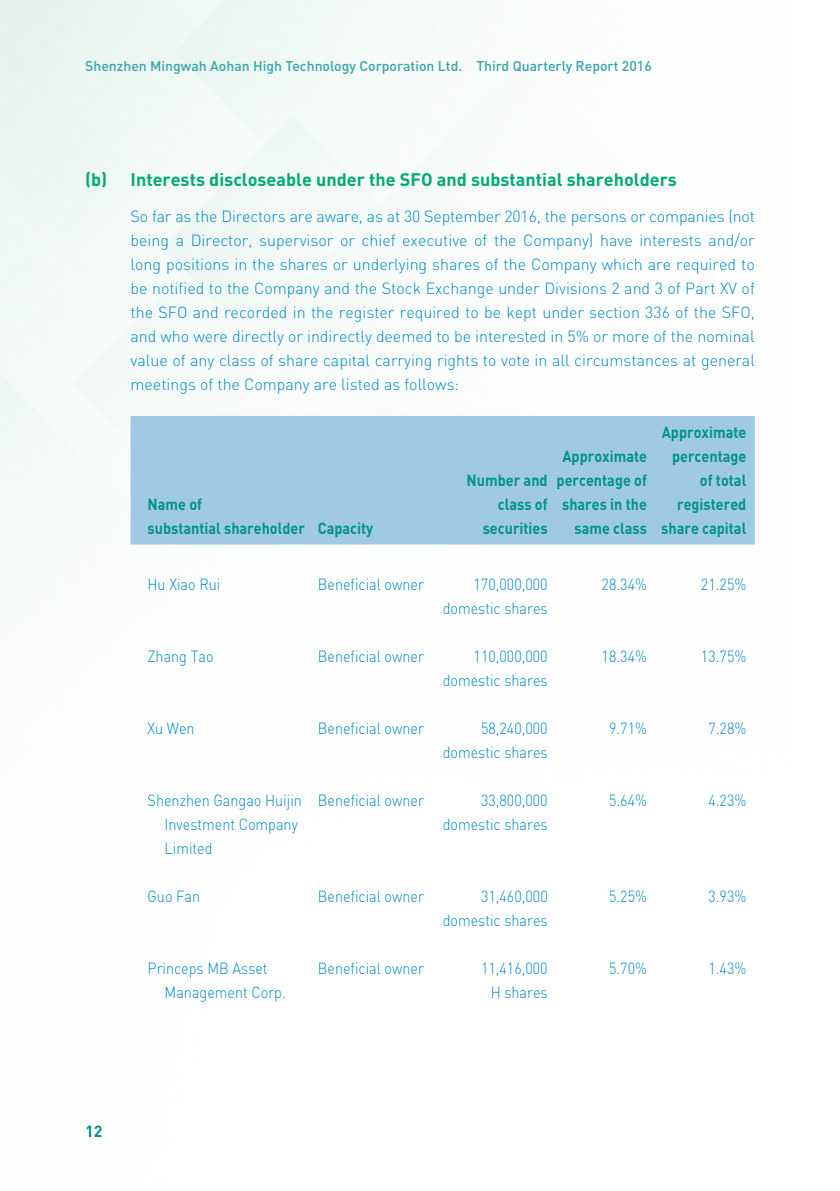
<style>
.page{position:relative;width:840px;height:1191px;background:#fff}
.page>*{position:absolute;margin:0;border:0;box-sizing:border-box;transform-origin:0 0}
.t1{font:700 18px "DIN Pro";color:#00ab71}
.t2{font:300 16px/24px "DIN Pro";color:#0089c4;text-align:justify}
.t3{font:300 16px/24px "DIN Pro";color:#0089c4;text-align:right;scale:.9 1}
.t4{font:700 16px/24px "DIN Pro";color:#00928d;text-align:right;scale:.9 1}
.t5{font:700 16px "DIN Pro";color:#00928d}
.t6{font:500 14px "DIN Pro";color:#37a4a8}
</style>
<div class="page">
<div style="left:130px;top:416px;width:624px;height:128px;background:#a0c9e6"></div>
<p class="t6" style="left:85px;top:56px;width:568px">Shenzhen Mingwah Aohan High Technology Corporation Ltd. Third Quarterly Report 2016</p>
<p class="t1" style="left:85px;top:167px;width:593px">(b) Interests discloseable under the SFO and substantial shareholders</p>
<p class="t2" style="left:130px;top:203px;width:625px">So far as the Directors are aware, as at 30 September 2016, the persons or companies (not being a Director, supervisor or chief executive of the Company) have interests and/or long positions in the shares or underlying shares of the Company which are required to be notified to the Company and the Stock Exchange under Divisions 2 and 3 of Part XV of the SFO and recorded in the register required to be kept under section 336 of the SFO, and who were directly or indirectly deemed to be interested in 5% or more of the nominal value of any class of share capital carrying rights to vote in all circumstances at general meetings of the Company are listed as follows:</p>
<p class="t4" style="left:147px;top:491px;width:252px;text-align:left">Name of<br>substantial shareholder Capacity</p>
<p class="t4" style="left:466px;top:467px;width:91px">Number and class of securities</p>
<p class="t4" style="left:556px;top:443px;width:102px">Approximate percentage of shares in the same class</p>
<p class="t4" style="left:661px;top:419px;width:96px">Approximate percentage of total registered share capital</p>
<p class="t3" style="left:147px;top:572px;width:82px">Hu Xiao Rui</p>
<p class="t3" style="left:317px;top:572px;width:119px">Beneficial owner</p>
<p class="t3" style="left:442px;top:572px;width:118px">170,000,000 domestic shares</p>
<p class="t3" style="left:601px;top:572px;width:52px">28.34%</p>
<p class="t3" style="left:700px;top:572px;width:52px">21.25%</p>
<p class="t3" style="left:147px;top:644px;width:75px">Zhang Tao</p>
<p class="t3" style="left:317px;top:644px;width:119px">Beneficial owner</p>
<p class="t3" style="left:442px;top:644px;width:118px">110,000,000 domestic shares</p>
<p class="t3" style="left:601px;top:644px;width:52px">18.34%</p>
<p class="t3" style="left:700px;top:644px;width:52px">13.75%</p>
<p class="t3" style="left:147px;top:716px;width:54px">Xu Wen</p>
<p class="t3" style="left:317px;top:716px;width:119px">Beneficial owner</p>
<p class="t3" style="left:442px;top:716px;width:118px">58,240,000 domestic shares</p>
<p class="t3" style="left:608px;top:716px;width:44px">9.71%</p>
<p class="t3" style="left:708px;top:716px;width:44px">7.28%</p>
<p class="t3" style="left:164px;top:788px;width:154px;text-align:left;text-indent:-17px">Shenzhen Gangao Huijin<br>Investment Company<br>Limited</p>
<p class="t3" style="left:318px;top:788px;width:119px">Beneficial owner</p>
<p class="t3" style="left:442px;top:788px;width:118px">33,800,000 domestic shares</p>
<p class="t3" style="left:608px;top:788px;width:44px">5.64%</p>
<p class="t3" style="left:708px;top:788px;width:44px">4.23%</p>
<p class="t3" style="left:147px;top:884px;width:60px">Guo Fan</p>
<p class="t3" style="left:318px;top:884px;width:119px">Beneficial owner</p>
<p class="t3" style="left:442px;top:884px;width:118px">31,460,000 domestic shares</p>
<p class="t3" style="left:608px;top:884px;width:44px">5.25%</p>
<p class="t3" style="left:708px;top:884px;width:44px">3.93%</p>
<p class="t3" style="left:164px;top:956px;width:136px;text-align:left;text-indent:-17px">Princeps MB Asset<br>Management Corp.</p>
<p class="t3" style="left:317px;top:956px;width:119px">Beneficial owner</p>
<p class="t3" style="left:480px;top:956px;width:76px">11,416,000<br>H shares</p>
<p class="t3" style="left:608px;top:956px;width:44px">5.70%</p>
<p class="t3" style="left:708px;top:956px;width:44px">1.43%</p>
<p class="t5" style="left:85px;top:1120px;width:19px">12</p>
</div>
